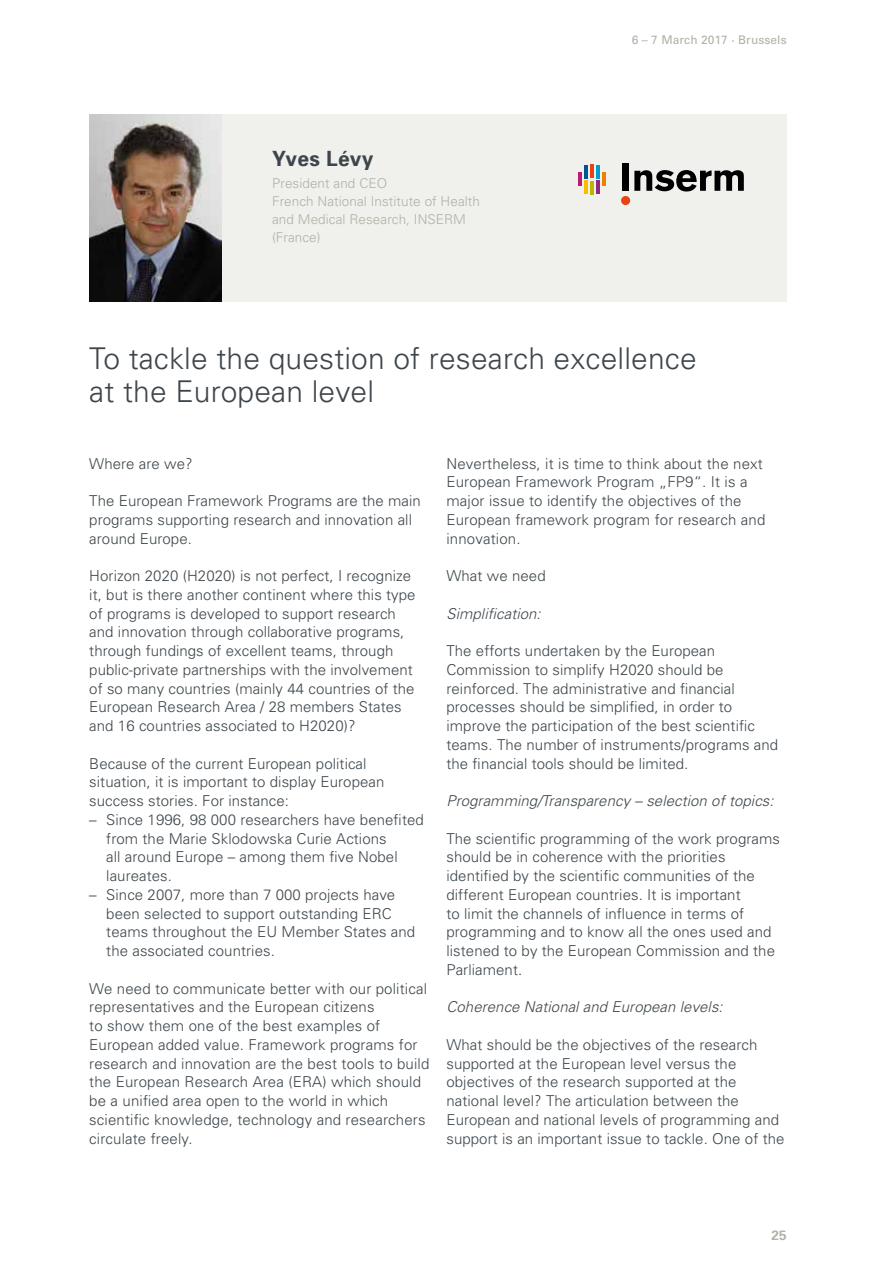
<style>
.page{position:relative;width:893px;height:1263px;background:#fff}
.page>*{position:absolute;margin:0;border:0;box-sizing:border-box;transform-origin:0 0}
.t1{font:300 30px/33px "Univers";letter-spacing:.005em;color:#3d464c}
.t2{font:700 21px "Univers";letter-spacing:.01em;color:#3d464c}
.t3{font:300 15px/18.8px "Univers";letter-spacing:.005em;color:#3d464c}
.t4{font:italic 300 15px "Univers";letter-spacing:.005em;color:#3d464c}
.t5{font:300 13.5px/18px "Univers";letter-spacing:.005em;color:#b2b1a6}
.t6{font:700 13.5px "Univers";color:#b2b1a6}
.t7{font:12px "Univers";letter-spacing:.005em;color:#b2b1a6}
</style>
<div class="page">
<div style="left:221px;top:115px;width:566px;height:187px;background:#f0f0ec"></div>
<img style="left:89px;top:115px;width:132px;height:187px">
<div style="left:622px;top:164px;width:7px;height:27px;background:#000"></div>
<svg style="left:634px;top:170px;width:110px;height:21px"></svg>
<div style="left:621px;top:196px;width:9px;height:9px;background:#e64415;border-radius:50%"></div>
<hr style="left:602px;top:173px;width:4px;height:13px;background:#ee7f00">
<hr style="left:596px;top:165px;width:4px;height:14px;background:#009dd1">
<hr style="left:596px;top:180px;width:4px;height:14px;background:#932683">
<hr style="left:590px;top:164px;width:4px;height:13px;background:#e64415">
<hr style="left:590px;top:182px;width:4px;height:13px;background:#b7b800">
<hr style="left:585px;top:165px;width:3px;height:14px;background:#005595">
<hr style="left:585px;top:180px;width:3px;height:14px;background:#fabb00">
<svg style="left:579px;top:173px;width:3px;height:13px"></svg>
<h2 class="t2" style="left:272px;top:145px;width:103px">Yves Lévy</h2>
<p class="t5" style="left:272px;top:174px;width:209px">President and CEO<br>French National Institute of Health and Medical Research, INSERM (France)</p>
<p class="t7" style="left:632px;top:32px;width:156px">6 – 7 March 2017 · Brussels</p>
<h1 class="t1" style="left:89px;top:341px;width:609px">To tackle the question of research excellence at the European level</h1>
<p class="t3" style="left:89px;top:453px;width:105px">Where are we?</p>
<p class="t3" style="left:89px;top:491px;width:333px">The European Framework Programs are the main programs supporting research and innovation all around Europe.</p>
<p class="t3" style="left:89px;top:566px;width:328px">Horizon 2020 (H2020) is not perfect, I recognize it, but is there another continent where this type of programs is developed to support research and innovation through collaborative programs, through fundings of excellent teams, through public-private partnerships with the involvement of so many countries (mainly 44 countries of the European Research Area / 28 members States and 16 countries associated to H2020)?</p>
<p class="t3" style="left:89px;top:753px;width:297px">Because of the current European political situation, it is important to display European success stories. For instance:</p>
<p class="t3" style="left:106px;top:810px;width:319px;text-indent:-17px">– Since 1996, 98 000 researchers have benefited from the Marie Sklodowska Curie Actions<br>all around Europe – among them five Nobel laureates.</p>
<p class="t3" style="left:106px;top:885px;width:310px;text-indent:-17px">– Since 2007, more than 7 000 projects have been selected to support outstanding ERC teams throughout the EU Member States and the associated countries.</p>
<p class="t3" style="left:89px;top:978px;width:342px">We need to communicate better with our political representatives and the European citizens<br>to show them one of the best examples of European added value. Framework programs for research and innovation are the best tools to build the European Research Area (ERA) which should be a unified area open to the world in which scientific knowledge, technology and researchers circulate freely.</p>
<p class="t3" style="left:446px;top:453px;width:320px">Nevertheless, it is time to think about the next European Framework Program „FP9“. It is a major issue to identify the objectives of the European framework program for research and innovation.</p>
<p class="t3" style="left:446px;top:566px;width:101px">What we need</p>
<p class="t4" style="left:446px;top:604px;width:96px">Simplification:</p>
<p class="t3" style="left:446px;top:641px;width:333px">The efforts undertaken by the European Commission to simplify H2020 should be reinforced. The administrative and financial processes should be simplified, in order to improve the participation of the best scientific teams. The number of instruments/programs and the financial tools should be limited.</p>
<p class="t4" style="left:446px;top:792px;width:329px">Programming/Transparency – selection of topics:</p>
<p class="t3" style="left:446px;top:828px;width:335px">The scientific programming of the work programs should be in coherence with the priorities identified by the scientific communities of the different European countries. It is important<br>to limit the channels of influence in terms of programming and to know all the ones used and listened to by the European Commission and the Parliament.</p>
<p class="t4" style="left:446px;top:998px;width:278px">Coherence National and European levels:</p>
<p class="t3" style="left:446px;top:1035px;width:340px">What should be the objectives of the research supported at the European level versus the objectives of the research supported at the national level? The articulation between the European and national levels of programming and support is an important issue to tackle. One of the</p>
<p class="t6" style="left:772px;top:1226px;width:17px">25</p>
</div>
